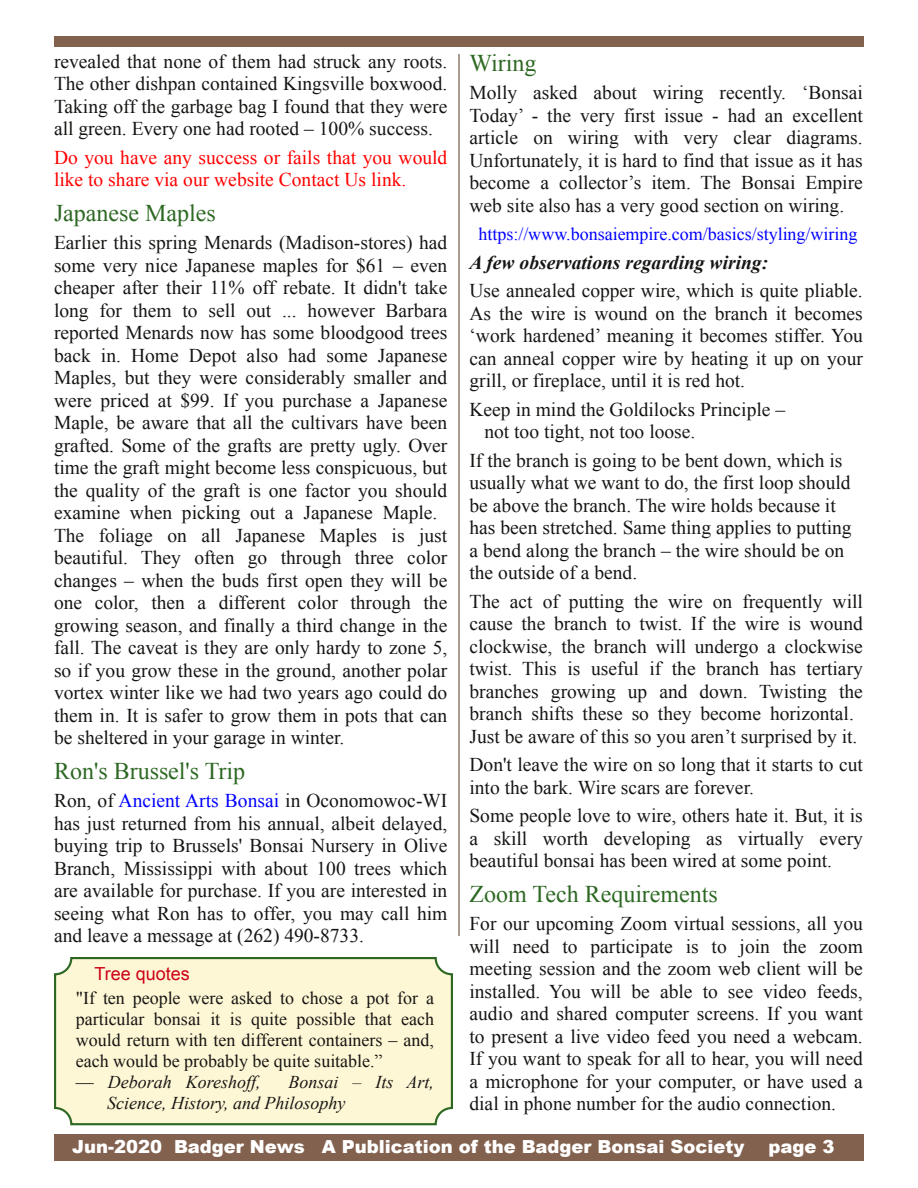
<style>
.page{position:relative;width:918px;height:1188px;background:#fff}
.page>*{position:absolute;margin:0;border:0;box-sizing:border-box;transform-origin:0 0}
.t1{font:24px "Times New Roman";color:#2d6823}
.t2{font:19.5px/22.5px "Times New Roman";color:#171513;text-align:justify}
.t3{font:19.5px/22.5px "Times New Roman";color:#f00}
.t4{font:italic 700 19.5px "Times New Roman";color:#171513}
.t5{font:18px/21px "Times New Roman";color:#171513;text-align:justify}
.t6{font:italic 18px/21px "Times New Roman";color:#171513}
.t7{font:900 18px "Arial";color:#fff}
.t8{font:18px "Times New Roman";color:#00f}
.t9{font:18px "Arial";color:#cd0116}
.s1{color:#00f}
.s2{font-style:normal}
.s3{color:#82614f}
</style>
<div class="page">
<hr style="left:459px;top:54px;width:1px;height:1066px;background:#553921">
<div style="left:54px;top:1134px;width:810px;height:27px;background:#82614f"></div>
<div style="left:54px;top:36px;width:810px;height:11px;background:#82614f"></div>
<div style="left:450px;top:936px;width:17px;height:186px;background:#fff"></div>
<div style="left:55px;top:958px;width:397px;height:166px;background:#fdf7d5;border-radius:16px"></div>
<div style="left:54px;top:957px;width:399px;height:168px;border:2px solid #2d6823;border-radius:16px"></div>
<p class="t2" style="left:54px;top:50px;width:395px">revealed that none of them had struck any roots.<br>The other dishpan contained Kingsville boxwood.<br>Taking off the garbage bag I found that they were all green. Every one had rooted – 100% success.</p>
<p class="t3" style="left:54px;top:146px;width:395px">Do you have any success or fails that you would like to share via our website Contact Us link.</p>
<p class="t1" style="left:54px;top:199px;width:163px">Japanese Maples</p>
<p class="t2" style="left:54px;top:231px;width:395px;text-align:left">Earlier this spring Menards (Madison-stores) had some very nice Japanese maples for $61 – even cheaper after their 11% off rebate. It didn't take long for them to sell out ... however Barbara reported Menards now has some bloodgood trees back in. Home Depot also had some Japanese Maples, but they were considerably smaller and were priced at $99. If you purchase a Japanese Maple, be aware that all the cultivars have been grafted. Some of the grafts are pretty ugly. Over time the graft might become less conspicuous, but the quality of the graft is one factor you should examine when picking out a Japanese Maple.<br>The foliage on all Japanese Maples is just beautiful. They often go through three color changes – when the buds first open they will be one color, then a different color through the growing season, and finally a third change in the fall. The caveat is they are only hardy to zone 5, so if you grow these in the ground, another polar vortex winter like we had two years ago could do them in. It is safer to grow them in pots that can be sheltered in your garage in winter.</p>
<p class="t1" style="left:54px;top:757px;width:193px">Ron's Brussel's Trip</p>
<p class="t2" style="left:54px;top:789px;width:395px">Ron, of <span class="s1">Ancient Arts Bonsai</span> in Oconomowoc-WI has just returned from his annual, albeit delayed, buying trip to Brussels' Bonsai Nursery in Olive Branch, Mississippi with about 100 trees which are available for purchase. If you are interested in seeing what Ron has to offer, you may call him and leave a message at (262) 490-8733.</p>
<p class="t9" style="left:94px;top:964px;width:97px">Tree quotes</p>
<p class="t5" style="left:76px;top:987px;width:360px">"If ten people were asked to chose a pot for a particular bonsai it is quite possible that each would return with ten different containers – and, each would be probably be quite suitable.”</p>
<p class="t6" style="left:76px;top:1071px;width:186px"><span class="s2">—</span> Deborah Koreshoff,</p>
<p class="t6" style="left:107px;top:1071px;width:328px;text-indent:181px">Bonsai – Its Art,<br>Science, History, and Philosophy</p>
<p class="t1" style="left:469px;top:49px;width:68px">Wiring</p>
<p class="t2" style="left:469px;top:81px;width:395px">Molly asked about wiring recently. ‘Bonsai Today’ - the very first issue - had an excellent article on wiring with very clear diagrams.<br>Unfortunately, it is hard to find that issue as it has become a collector’s item. The Bonsai Empire web site also has a very good section on wiring.</p>
<p class="t8" style="left:478px;top:224px;width:381px">https://www.bonsaiempire.com/basics/styling/wiring</p>
<p class="t4" style="left:469px;top:251px;width:300px">A few observations regarding wiring:</p>
<p class="t2" style="left:469px;top:279px;width:395px">Use annealed copper wire, which is quite pliable.<br>As the wire is wound on the branch it becomes ‘work hardened’ meaning it becomes stiffer. You can anneal copper wire by heating it up on your grill, or fireplace, until it is red hot.</p>
<p class="t2" style="left:484px;top:398px;width:302px;text-indent:-15px">Keep in mind the Goldilocks Principle – not too tight, not too loose.</p>
<p class="t2" style="left:469px;top:449px;width:384px;text-align:left">If the branch is going to be bent down, which is usually what we want to do, the first loop should be above the branch. The wire holds because it has been stretched. Same thing applies to putting a bend along the branch – the wire should be on the outside of a bend.</p>
<p class="t2" style="left:469px;top:590px;width:395px;text-align:left">The act of putting the wire on frequently will cause the branch to twist. If the wire is wound clockwise, the branch will undergo a clockwise twist. This is useful if the branch has tertiary branches growing up and down. Twisting the branch shifts these so they become horizontal.<br>Just be aware of this so you aren’t surprised by it.</p>
<p class="t2" style="left:469px;top:753px;width:395px">Don't leave the wire on so long that it starts to cut into the bark. Wire scars are forever.</p>
<p class="t2" style="left:469px;top:804px;width:395px">Some people love to wire, others hate it. But, it is a skill worth developing as virtually every beautiful bonsai has been wired at some point.</p>
<p class="t1" style="left:469px;top:880px;width:250px">Zoom Tech Requirements</p>
<p class="t2" style="left:469px;top:912px;width:395px">For our upcoming Zoom virtual sessions, all you will need to participate is to join the zoom meeting session and the zoom web client will be installed. You will be able to see video feeds, audio and shared computer screens. If you want to present a live video feed you need a webcam.<br>If you want to speak for all to hear, you will need a microphone for your computer, or have used a dial in phone number for the audio connection.</p>
<p class="t7" style="left:72px;top:1133px;width:674px">Jun-2020 Badger News <span class="s3">|</span> A Publication of the Badger Bonsai Society</p>
<p class="t7" style="left:768px;top:1133px;width:67px">page 3</p>
</div>
